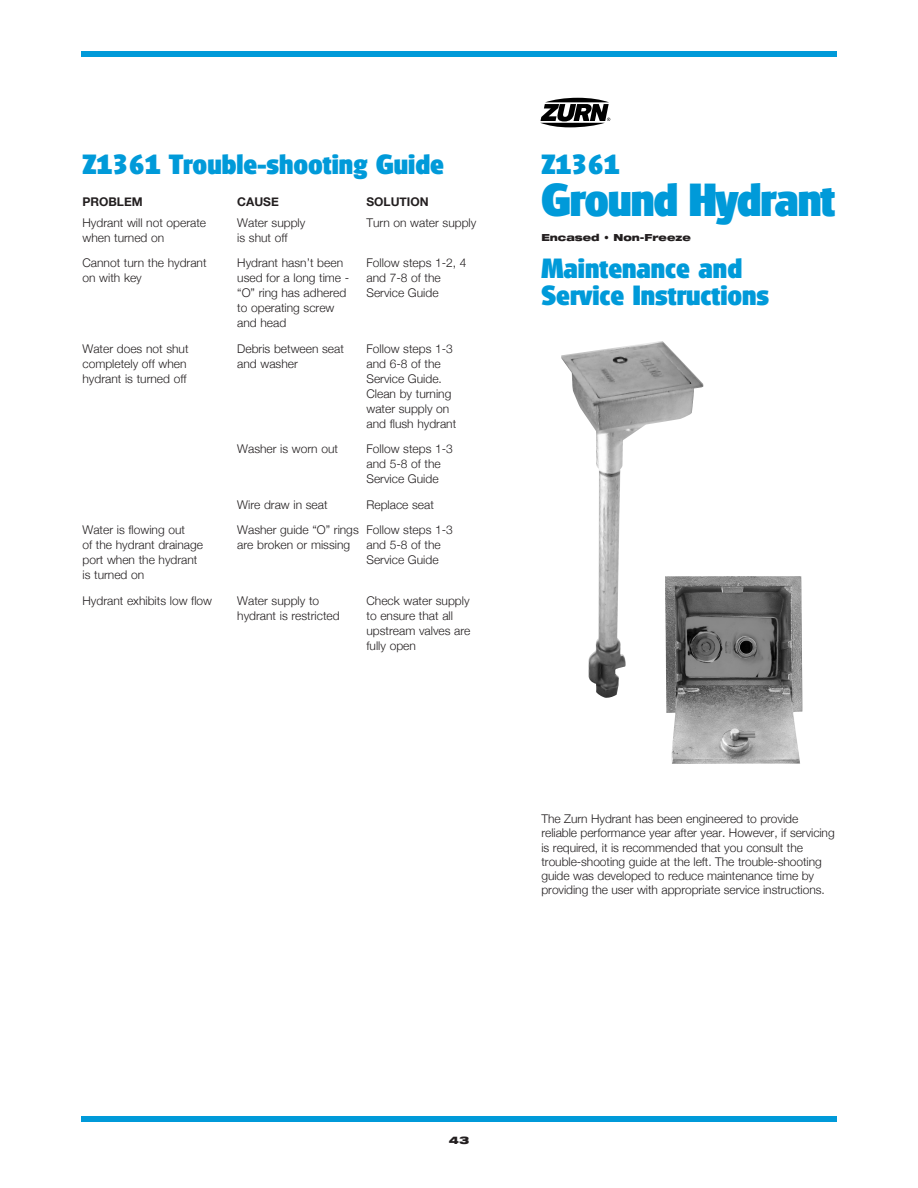
<style>
.page{position:relative;width:918px;height:1188px;background:#fff}
.page>*{position:absolute;margin:0;border:0;box-sizing:border-box;transform-origin:0 0}
.t1{font:45px "Palent";letter-spacing:-.025em;color:#009ad9}
.t2{font:27px/27px "Palent";color:#009ad9}
.Troubleshooting_Guid{font:300 12px/15px "Helvetica Neue";color:#231f20}
.body_copy{font:300 12px/14.2px "Helvetica Neue";letter-spacing:-.005em;color:#231f20}
.t3{font:700 12px "Helvetica Neue";color:#231f20}
.t4{font:900 expanded 10.5px "Helvetica Neue";color:#231f20}
.t5{font:900 expanded 9.75px "Helvetica Neue";color:#231f20}
</style>
<div class="page">
<div style="left:81px;top:1116px;width:756px;height:6px;background:#009ad9"></div>
<div style="left:81px;top:51px;width:756px;height:6px;background:#009ad9"></div>
<svg style="left:540px;top:98px;width:70px;height:29px"></svg>
<img style="left:561px;top:341px;width:143px;height:357px">
<img style="left:665px;top:576px;width:137px;height:188px">
<p class="t2" style="left:82px;top:152px;width:363px">Z1361 Trouble-shooting Guide</p>
<p class="t3" style="left:82px;top:192px;width:62px">PROBLEM</p>
<p class="t3" style="left:237px;top:192px;width:43px">CAUSE</p>
<p class="t3" style="left:366px;top:192px;width:64px">SOLUTION</p>
<p class="Troubleshooting_Guid" style="left:82px;top:214px;width:125px">Hydrant will not operate</p>
<p class="Troubleshooting_Guid" style="left:237px;top:214px;width:70px">Water supply</p>
<p class="Troubleshooting_Guid" style="left:366px;top:214px;width:111px">Turn on water supply</p>
<p class="Troubleshooting_Guid" style="left:82px;top:229px;width:83px">when turned on</p>
<p class="Troubleshooting_Guid" style="left:237px;top:229px;width:52px">is shut off</p>
<p class="Troubleshooting_Guid" style="left:82px;top:255px;width:126px">Cannot turn the hydrant</p>
<p class="Troubleshooting_Guid" style="left:237px;top:255px;width:107px">Hydrant hasn’t been</p>
<p class="Troubleshooting_Guid" style="left:366px;top:255px;width:102px">Follow steps 1-2, 4</p>
<p class="Troubleshooting_Guid" style="left:82px;top:270px;width:61px">on with key</p>
<p class="Troubleshooting_Guid" style="left:237px;top:270px;width:113px">used for a long time -</p>
<p class="Troubleshooting_Guid" style="left:366px;top:270px;width:76px">and 7-8 of the</p>
<p class="Troubleshooting_Guid" style="left:237px;top:285px;width:111px">“O” ring has adhered</p>
<p class="Troubleshooting_Guid" style="left:366px;top:285px;width:74px">Service Guide</p>
<p class="Troubleshooting_Guid" style="left:237px;top:300px;width:99px">to operating screw and head</p>
<p class="Troubleshooting_Guid" style="left:82px;top:340px;width:108px">Water does not shut</p>
<p class="Troubleshooting_Guid" style="left:237px;top:340px;width:108px">Debris between seat</p>
<p class="Troubleshooting_Guid" style="left:366px;top:340px;width:88px">Follow steps 1-3</p>
<p class="Troubleshooting_Guid" style="left:82px;top:355px;width:106px">completely off when</p>
<p class="Troubleshooting_Guid" style="left:237px;top:355px;width:62px">and washer</p>
<p class="Troubleshooting_Guid" style="left:366px;top:355px;width:76px">and 6-8 of the</p>
<p class="Troubleshooting_Guid" style="left:82px;top:370px;width:106px">hydrant is turned off</p>
<p class="Troubleshooting_Guid" style="left:366px;top:370px;width:91px">Service Guide.<br>Clean by turning water supply on and flush hydrant</p>
<p class="Troubleshooting_Guid" style="left:237px;top:441px;width:102px">Washer is worn out</p>
<p class="Troubleshooting_Guid" style="left:366px;top:441px;width:88px">Follow steps 1-3 and 5-8 of the<br>Service Guide</p>
<p class="Troubleshooting_Guid" style="left:237px;top:496px;width:92px">Wire draw in seat</p>
<p class="Troubleshooting_Guid" style="left:366px;top:496px;width:69px">Replace seat</p>
<p class="Troubleshooting_Guid" style="left:82px;top:522px;width:104px">Water is flowing out</p>
<p class="Troubleshooting_Guid" style="left:237px;top:522px;width:217px">Washer guide “O” rings Follow steps 1-3</p>
<p class="Troubleshooting_Guid" style="left:82px;top:537px;width:122px">of the hydrant drainage</p>
<p class="Troubleshooting_Guid" style="left:237px;top:537px;width:114px">are broken or missing</p>
<p class="Troubleshooting_Guid" style="left:366px;top:537px;width:76px">and 5-8 of the</p>
<p class="Troubleshooting_Guid" style="left:82px;top:552px;width:117px">port when the hydrant</p>
<p class="Troubleshooting_Guid" style="left:366px;top:552px;width:74px">Service Guide</p>
<p class="Troubleshooting_Guid" style="left:82px;top:567px;width:63px">is turned on</p>
<p class="Troubleshooting_Guid" style="left:82px;top:592px;width:131px">Hydrant exhibits low flow</p>
<p class="Troubleshooting_Guid" style="left:237px;top:592px;width:84px">Water supply to</p>
<p class="Troubleshooting_Guid" style="left:366px;top:592px;width:105px">Check water supply</p>
<p class="Troubleshooting_Guid" style="left:237px;top:607px;width:104px">hydrant is restricted</p>
<p class="Troubleshooting_Guid" style="left:366px;top:607px;width:106px">to ensure that all upstream valves are fully open</p>
<p class="t2" style="left:542px;top:152px;width:80px">Z1361</p>
<p class="t1" style="left:542px;top:178px;width:296px">Ground Hydrant</p>
<p class="t5" style="left:542px;top:231px;width:151px">Encased • Non-Freeze</p>
<p class="t2" style="left:542px;top:256px;width:229px">Maintenance and<br>Service Instructions</p>
<p class="body_copy" style="left:542px;top:811px;width:295px">The Zurn Hydrant has been engineered to provide reliable performance year after year. However, if servicing is required, it is recommended that you consult the trouble-shooting guide at the left. The trouble-shooting guide was developed to reduce maintenance time by providing the user with appropriate service instructions.</p>
<p class="t4" style="left:449px;top:1134px;width:22px">43</p>
</div>
